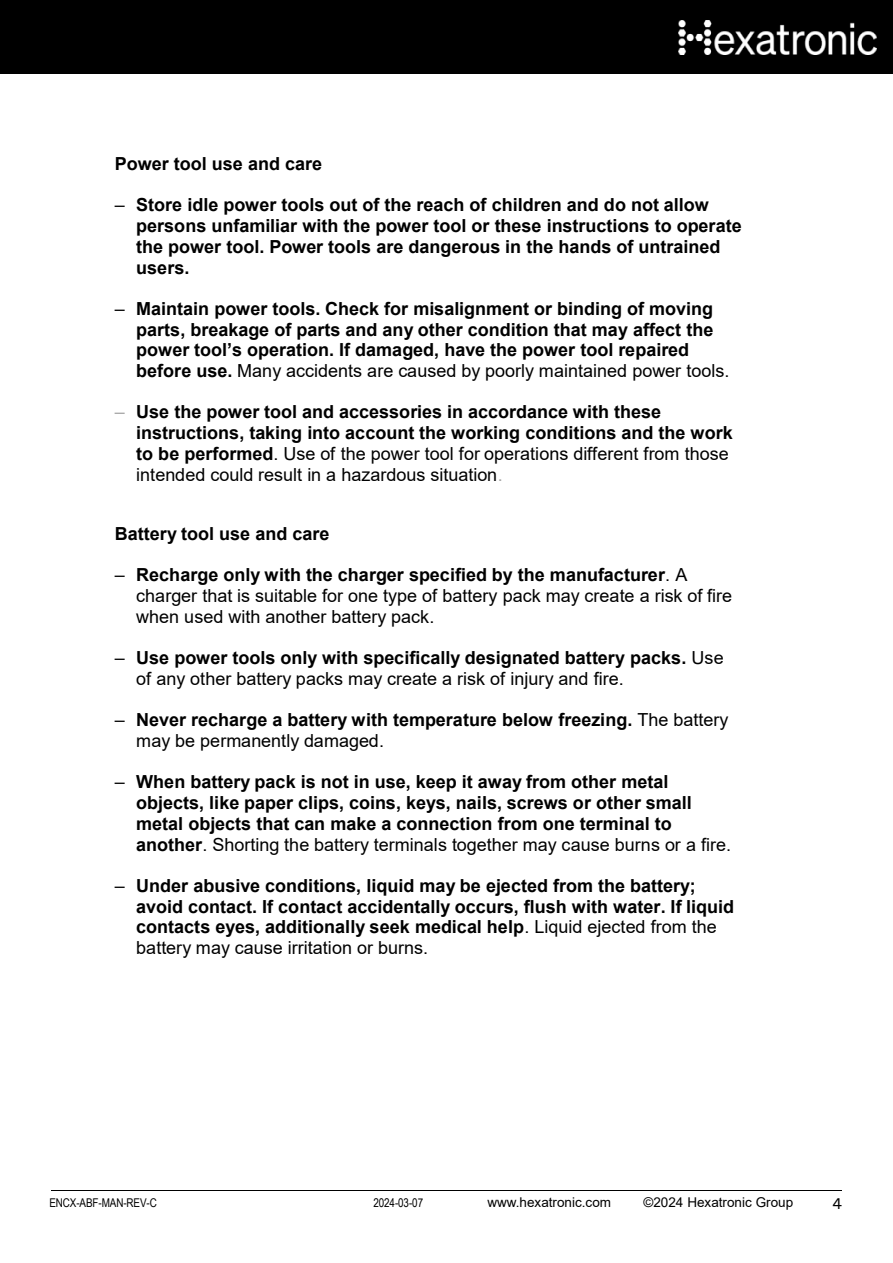
<style>
.page{position:relative;width:893px;height:1263px;background:#fff}
.page>*{position:absolute;margin:0;border:0;box-sizing:border-box;transform-origin:0 0}
.t1{font:700 18px "Arial";color:#000}
.t2{font:18px "Arial";color:#000}
.t3{font:18px "Arial";color:#a6a6a6}
.t4{font:15px "Sohne Buch";color:#000}
.t5{font:13.5px "Arial";color:#000}
.t6{font:12px "Arial Narrow";letter-spacing:-.01em;color:#000}
.s1{font-weight:700}
.s2{color:#a6a6a6}
.s3{font-weight:400}
</style>
<div class="page">
<div style="left:0;top:0;width:893px;height:73px;background:#000"></div>
<img style="left:678px;top:21px;width:199px;height:33px">
<hr style="left:51px;top:1190px;width:791px;height:1px;background:#000">
<p class="t1" style="left:115px;top:157px;width:209px">Power tool use and care</p>
<p class="t2" style="left:115px;top:198px;width:12px">–</p>
<p class="t1" style="left:136px;top:198px;width:574px">Store idle power tools out of the reach of children and do not allow</p>
<p class="t1" style="left:136px;top:219px;width:607px">persons unfamiliar with the power tool or these instructions to operate</p>
<p class="t1" style="left:136px;top:240px;width:586px">the power tool. Power tools are dangerous in the hands of untrained</p>
<p class="t1" style="left:136px;top:260px;width:55px">users.</p>
<p class="t2" style="left:115px;top:302px;width:12px">–</p>
<p class="t1" style="left:136px;top:302px;width:578px">Maintain power tools. Check for misalignment or binding of moving</p>
<p class="t1" style="left:136px;top:323px;width:579px">parts, breakage of parts and any other condition that may affect the</p>
<p class="t1" style="left:136px;top:343px;width:554px">power tool’s operation. If damaged, have the power tool repaired</p>
<p class="t2" style="left:136px;top:364px;width:595px"><span class="s1">before use.</span> Many accidents are caused by poorly maintained power tools.</p>
<p class="t3" style="left:115px;top:405px;width:12px">–</p>
<p class="t1" style="left:136px;top:405px;width:526px">Use the power tool and accessories in accordance with these</p>
<p class="t1" style="left:136px;top:426px;width:598px">instructions, taking into account the working conditions and the work</p>
<p class="t2" style="left:136px;top:447px;width:594px"><span class="s1">to be performed</span>. Use of the power tool for operations different from those</p>
<p class="t2" style="left:136px;top:467px;width:368px">intended could result in a hazardous situation<span class="s2">.</span></p>
<p class="t1" style="left:115px;top:527px;width:216px">Battery tool use and care</p>
<p class="t2" style="left:115px;top:568px;width:12px">–</p>
<p class="t1" style="left:136px;top:568px;width:553px">Recharge only with the charger specified by the manufacturer<span class="s3">. A</span></p>
<p class="t2" style="left:136px;top:589px;width:597px">charger that is suitable for one type of battery pack may create a risk of fire</p>
<p class="t2" style="left:136px;top:610px;width:300px">when used with another battery pack.</p>
<p class="t2" style="left:115px;top:651px;width:12px">–</p>
<p class="t1" style="left:136px;top:651px;width:589px">Use power tools only with specifically designated battery packs. <span class="s3">Use</span></p>
<p class="t2" style="left:136px;top:672px;width:489px">of any other battery packs may create a risk of injury and fire.</p>
<p class="t2" style="left:115px;top:713px;width:12px">–</p>
<p class="t1" style="left:136px;top:713px;width:594px">Never recharge a battery with temperature below freezing. <span class="s3">The battery</span></p>
<p class="t2" style="left:136px;top:734px;width:249px">may be permanently damaged.</p>
<p class="t2" style="left:115px;top:775px;width:12px">–</p>
<p class="t1" style="left:136px;top:775px;width:534px">When battery pack is not in use, keep it away from other metal</p>
<p class="t1" style="left:136px;top:796px;width:557px">objects, like paper clips, coins, keys, nails, screws or other small</p>
<p class="t1" style="left:136px;top:817px;width:537px">metal objects that can make a connection from one terminal to</p>
<p class="t2" style="left:136px;top:837px;width:596px"><span class="s1">another</span>. Shorting the battery terminals together may cause burns or a fire.</p>
<p class="t2" style="left:115px;top:879px;width:12px">–</p>
<p class="t1" style="left:136px;top:879px;width:561px">Under abusive conditions, liquid may be ejected from the battery;</p>
<p class="t1" style="left:136px;top:899px;width:600px">avoid contact. If contact accidentally occurs, flush with water. If liquid</p>
<p class="t1" style="left:136px;top:920px;width:582px">contacts eyes, additionally seek medical help<span class="s3">. Liquid ejected from the</span></p>
<p class="t2" style="left:136px;top:941px;width:293px">battery may cause irritation or burns.</p>
<p class="t6" style="left:49px;top:1198px;width:109px">ENCX-ABF-MAN-REV-C</p>
<p class="t6" style="left:373px;top:1198px;width:51px">2024-03-07</p>
<p class="t5" style="left:487px;top:1197px;width:125px">www.hexatronic.com</p>
<p class="t5" style="left:643px;top:1197px;width:151px">©2024 Hexatronic Group</p>
<p class="t4" style="left:833px;top:1197px;width:11px">4</p>
</div>
